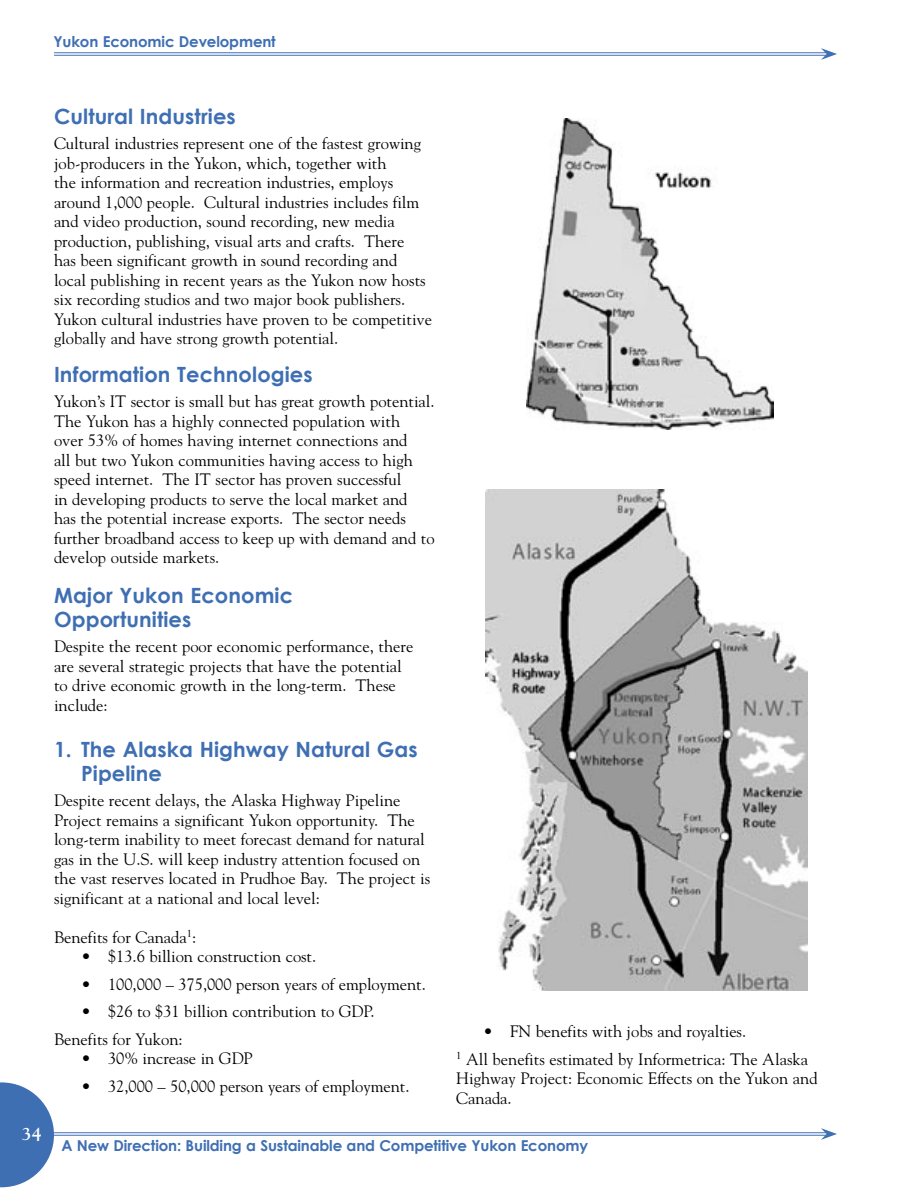
<style>
.page{position:relative;width:918px;height:1188px;background:#fff}
.page>*{position:absolute;margin:0;border:0;box-sizing:border-box;transform-origin:0 0}
.paragraphs{font:700 21px/24px "Century Gothic";letter-spacing:.005em;color:#3f6fb3}
.number_bullets{font:700 21px/24px "Century Gothic";letter-spacing:.005em;color:#3f6fb3}
.t1{font:700 18px "Goudy";color:#fff}
.paragraphs-2{font:16.5px/19.5px "Goudy";color:#000}
.Goudy_Bullet{font:16.5px "Goudy";letter-spacing:-.005em;color:#000}
.t2{font:700 15px "Century Gothic";letter-spacing:-.01em;color:#3f6fb3}
</style>
<div class="page">
<hr style="left:54px;top:53px;width:773px;height:1px;background:#3f6fb3">
<hr style="left:54px;top:55px;width:773px;height:1px;background:#3f6fb3">
<svg style="left:821px;top:48px;width:16px;height:12px"></svg>
<hr style="left:54px;top:1133px;width:773px;height:1px;background:#3f6fb3">
<hr style="left:54px;top:1135px;width:773px;height:1px;background:#3f6fb3">
<svg style="left:821px;top:1128px;width:16px;height:12px"></svg>
<svg style="left:0;top:1082px;width:54px;height:105px"></svg>
<img style="left:527px;top:119px;width:247px;height:310px">
<img style="left:485px;top:490px;width:323px;height:500px">
<p class="t2" style="left:53px;top:32px;width:224px">Yukon Economic Development</p>
<p class="t1" style="left:22px;top:1123px;width:21px">34</p>
<p class="paragraphs" style="left:54px;top:104px;width:183px">Cultural Industries</p>
<p class="paragraphs-2" style="left:54px;top:134px;width:380px">Cultural industries represent one of the fastest growing job-producers in the Yukon, which, together with<br>the information and recreation industries, employs around 1,000 people. Cultural industries includes film and video production, sound recording, new media production, publishing, visual arts and crafts. There<br>has been significant growth in sound recording and local publishing in recent years as the Yukon now hosts six recording studios and two major book publishers.<br>Yukon cultural industries have proven to be competitive globally and have strong growth potential.</p>
<p class="paragraphs" style="left:54px;top:362px;width:260px">Information Technologies</p>
<p class="paragraphs-2" style="left:54px;top:392px;width:382px">Yukon’s IT sector is small but has great growth potential.<br>The Yukon has a highly connected population with<br>over 53% of homes having internet connections and<br>all but two Yukon communities having access to high speed internet. The IT sector has proven successful<br>in developing products to serve the local market and<br>has the potential increase exports. The sector needs further broadband access to keep up with demand and to develop outside markets.</p>
<p class="paragraphs" style="left:54px;top:583px;width:241px">Major Yukon Economic<br>Opportunities</p>
<p class="paragraphs-2" style="left:54px;top:637px;width:361px">Despite the recent poor economic performance, there are several strategic projects that have the potential to drive economic growth in the long-term. These include:</p>
<p class="number_bullets" style="left:81px;top:736px;width:338px;text-indent:-27px">1. The Alaska Highway Natural Gas<br>Pipeline</p>
<p class="paragraphs-2" style="left:54px;top:790px;width:378px">Despite recent delays, the Alaska Highway Pipeline Project remains a significant Yukon opportunity. The long-term inability to meet forecast demand for natural gas in the U.S. will keep industry attention focused on the vast reserves located in Prudhoe Bay. The project is significant at a national and local level:</p>
<p class="paragraphs-2" style="left:54px;top:927px;width:144px">Benefits for Canada<sup>1</sup>:</p>
<p class="Goudy_Bullet" style="left:81px;top:946px;width:237px">• $13.6 billion construction cost.</p>
<p class="Goudy_Bullet" style="left:81px;top:974px;width:346px">• 100,000 – 375,000 person years of employment.</p>
<p class="Goudy_Bullet" style="left:81px;top:1001px;width:295px">• $26 to $31 billion contribution to GDP.</p>
<p class="paragraphs-2" style="left:54px;top:1029px;width:130px">Benefits for Yukon:</p>
<p class="Goudy_Bullet" style="left:81px;top:1048px;width:173px">• 30% increase in GDP</p>
<p class="Goudy_Bullet" style="left:81px;top:1076px;width:330px">• 32,000 – 50,000 person years of employment.</p>
<p class="Goudy_Bullet" style="left:483px;top:1021px;width:264px">• FN benefits with jobs and royalties.</p>
<p class="paragraphs-2" style="left:456px;top:1049px;width:363px"><sup>1</sup> All benefits estimated by Informetrica: The Alaska<br>Highway Project: Economic Effects on the Yukon and<br>Canada.</p>
<p class="t2" style="left:61px;top:1136px;width:528px">A New Direction: Building a Sustainable and Competitive Yukon Economy</p>
</div>
